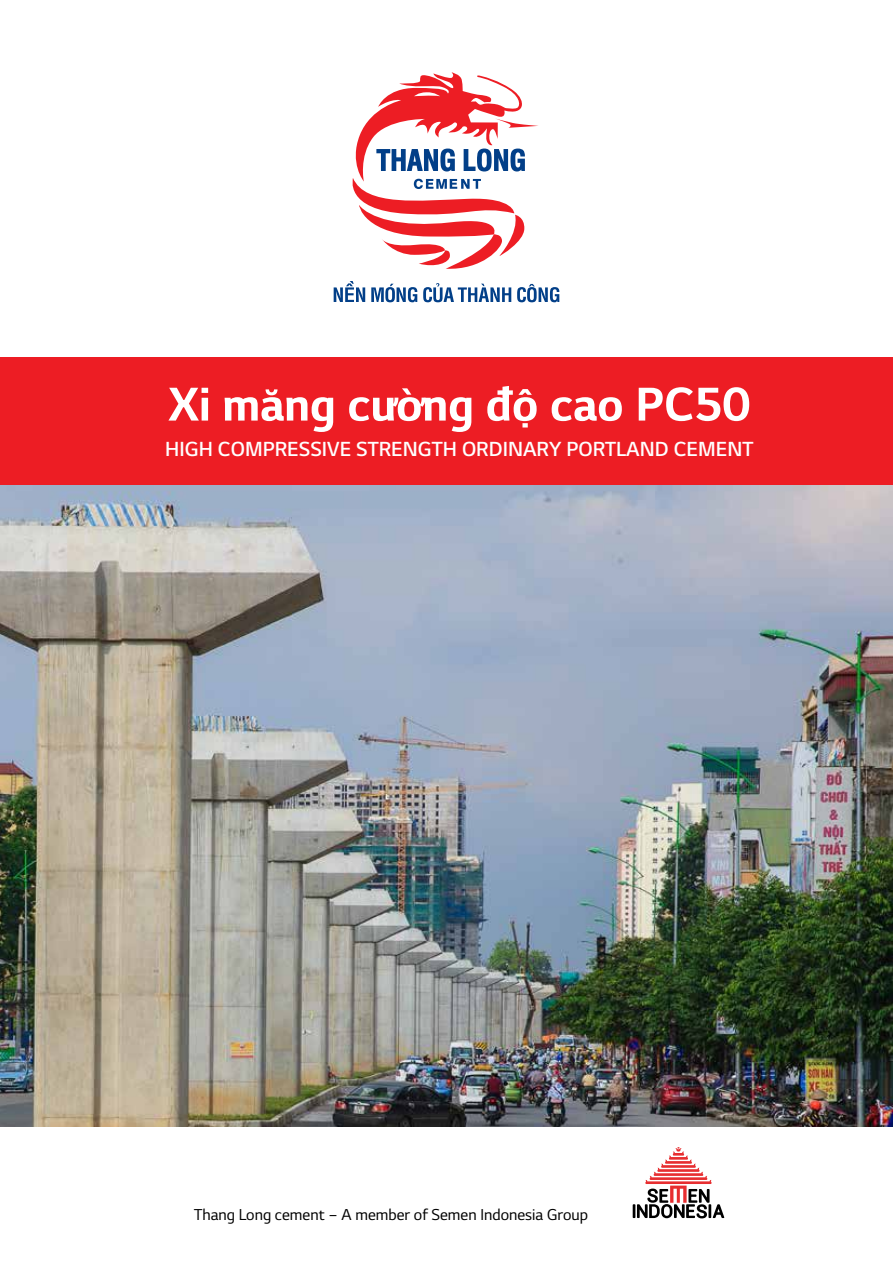
<style>
.page{position:relative;width:893px;height:1263px;background:#fff}
.page>*{position:absolute;margin:0;border:0;box-sizing:border-box;transform-origin:0 0}
.t1{font:700 54px "LG Bright";color:#fff}
.t2{font:600 23.25px "LG Bright";color:#fff}
.t3{font:18px "LG Bright";color:#000}
</style>
<div class="page">
<img style="left:0;top:485px;width:893px;height:642px">
<svg style="left:352px;top:72px;width:186px;height:197px"></svg>
<svg style="left:334px;top:281px;width:31px;height:21px"></svg>
<svg style="left:371px;top:284px;width:46px;height:18px"></svg>
<svg style="left:423px;top:283px;width:88px;height:19px"></svg>
<svg style="left:517px;top:284px;width:42px;height:18px"></svg>
<div style="left:0;top:357px;width:893px;height:128px;background:#ed1d24"></div>
<svg style="left:633px;top:1147px;width:91px;height:71px"></svg>
<h1 class="t1" style="left:168px;top:355px;width:584px">Xi măng cường độ cao PC50</h1>
<p class="t2" style="left:165px;top:428px;width:590px">HIGH COMPRESSIVE STRENGTH ORDINARY PORTLAND CEMENT</p>
<p class="t3" style="left:194px;top:1198px;width:395px">Thang Long cement - A member of Semen Indonesia Group</p>
</div>
